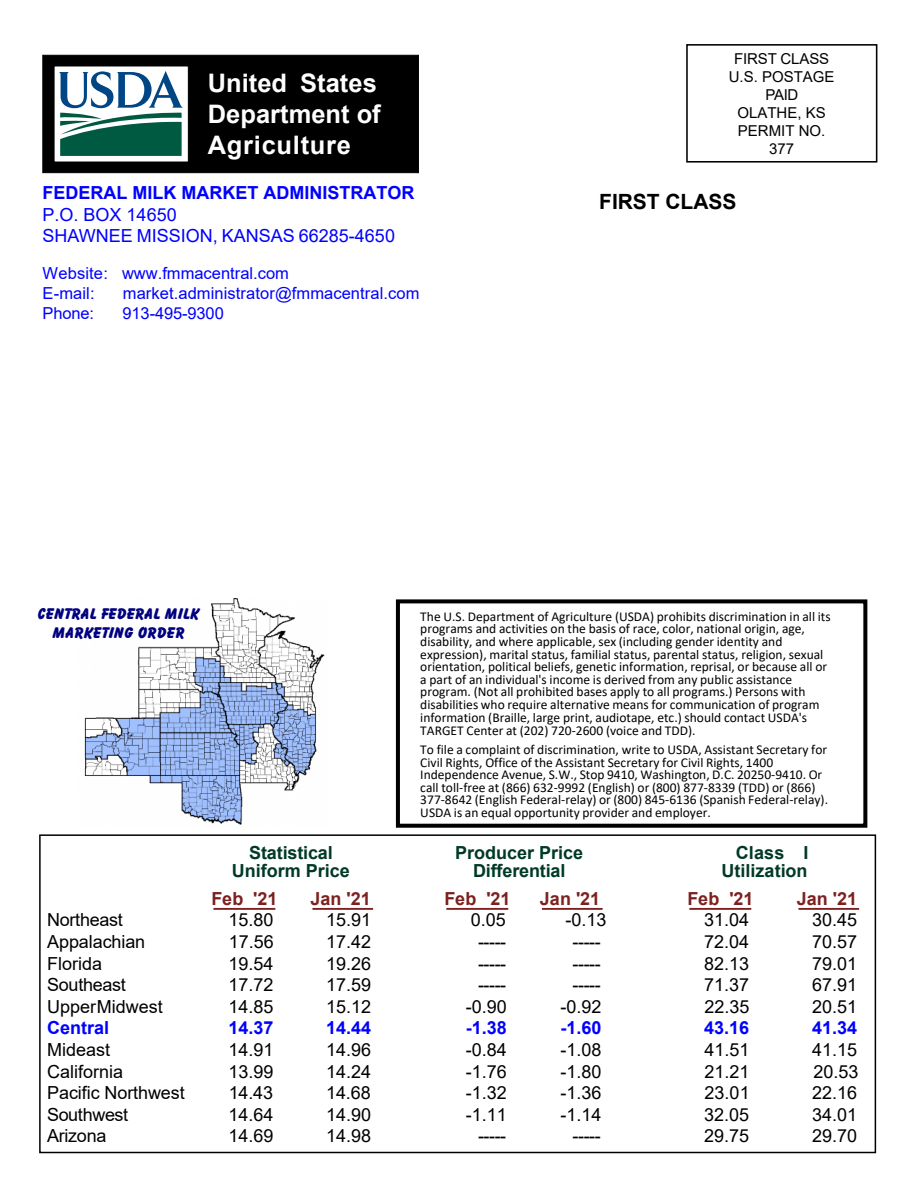
<style>
.page{position:relative;width:918px;height:1188px;background:#fff}
.page>*{position:absolute;margin:0;border:0;box-sizing:border-box;transform-origin:0 0}
.t1{font:700 25.5px/30.6px "Arial";color:#fefefe}
.t2{font:700 21px "Arial";color:#000}
.t3{font:18px "Arial";color:#000}
.t4{font:700 18px "Arial";color:#00f}
.t5{font:700 18px/18px "Arial";color:#003927;text-align:center}
.t6{font:18px/21.6px "Arial";color:#00f}
.t7{font:700 18px "Arial";color:#7c2120}
.t8{font:18px "Arial";letter-spacing:-.025em;color:#000}
.t9{font:16.5px/19.8px "Arial";color:#00f}
.t10{font:15px/18px "Arial";color:#000;text-align:center}
.t11{font:15px/18.6px "Balloonist SF Bold";color:#000080;text-align:center}
.t12{font:13.5px/12.6px "Calibri";color:#000}
</style>
<div class="page">
<div style="left:42px;top:55px;width:377px;height:118px;background:#000;border:1px solid #000"></div>
<div style="left:54px;top:66px;width:135px;height:96px;background:#fff"></div>
<svg style="left:59px;top:71px;width:124px;height:85px"></svg>
<div style="left:686px;top:44px;width:191px;height:119px;border:2px solid #000"></div>
<div style="left:396px;top:599px;width:471px;height:229px;border:4px solid #000"></div>
<hr style="left:213px;top:908px;width:62px;height:2px;background:#7c2120">
<hr style="left:312px;top:908px;width:61px;height:2px;background:#7c2120">
<hr style="left:446px;top:908px;width:62px;height:2px;background:#7c2120">
<hr style="left:542px;top:908px;width:61px;height:2px;background:#7c2120">
<hr style="left:689px;top:908px;width:62px;height:2px;background:#7c2120">
<hr style="left:798px;top:908px;width:61px;height:2px;background:#7c2120">
<img style="left:84px;top:598px;width:241px;height:227px">
<h1 class="t1" style="left:208px;top:71px;width:174px">United States<br>Department of<br>Agriculture</h1>
<h3 class="t4" style="left:43px;top:186px;width:373px">FEDERAL MILK MARKET ADMINISTRATOR</h3>
<h3 class="t6" style="left:43px;top:205px;width:354px">P.O. BOX 14650<br>SHAWNEE MISSION, KANSAS 66285-4650</h3>
<p class="t9" style="left:43px;top:265px;width:248px">Website: www.fmmacentral.com<br>E-mail:</p>
<p class="t9" style="left:123px;top:285px;width:298px">market.administrator@fmmacentral.com</p>
<p class="t9" style="left:43px;top:304px;width:53px">Phone:</p>
<p class="t9" style="left:123px;top:304px;width:103px">913-495-9300</p>
<p class="t10" style="left:729px;top:51px;width:107px">FIRST CLASS<br>U.S. POSTAGE<br>PAID<br>OLATHE, KS<br>PERMIT NO.<br>377</p>
<h2 class="t2" style="left:599px;top:194px;width:139px">FIRST CLASS</h2>
<p class="t11" style="left:36px;top:605px;width:163px">CENTRAL FEDERAL MILK<br>MARKETING ORDER</p>
<p class="t12" style="left:420px;top:611px;width:412px">The U.S. Department of Agriculture (USDA) prohibits discrimination in all its programs and activities on the basis of race, color, national origin, age, disability, and where applicable, sex (including gender identity and expression), marital status, familial status, parental status, religion, sexual orientation, political beliefs, genetic information, reprisal, or because all or a part of an individual's income is derived from any public assistance program. (Not all prohibited bases apply to all programs.) Persons with disabilities who require alternative means for communication of program information (Braille, large print, audiotape, etc.) should contact USDA's TARGET Center at (202) 720-2600 (voice and TDD).</p>
<p class="t12" style="left:420px;top:744px;width:409px">To file a complaint of discrimination, write to USDA, Assistant Secretary for Civil Rights, Office of the Assistant Secretary for Civil Rights, 1400<br>Independence Avenue, S.W., Stop 9410, Washington, D.C. 20250-9410. Or call toll-free at (866) 632-9992 (English) or (800) 877-8339 (TDD) or (866)<br>377-8642 (English Federal-relay) or (800) 845-6136 (Spanish Federal-relay).<br>USDA is an equal opportunity provider and employer.</p>
<h3 class="t5" style="left:232px;top:845px;width:120px">Statistical<br>Uniform Price</h3>
<h3 class="t5" style="left:455px;top:845px;width:130px">Producer Price<br>Differential</h3>
<h3 class="t5" style="left:722px;top:846px;width:88px;text-align:right">Class I<br>Utilization</h3>
<h3 class="t7" style="left:211px;top:892px;width:68px">Feb '21</h3>
<h3 class="t7" style="left:310px;top:892px;width:62px">Jan '21</h3>
<h3 class="t7" style="left:444px;top:892px;width:68px">Feb '21</h3>
<h3 class="t7" style="left:540px;top:892px;width:62px">Jan '21</h3>
<h3 class="t7" style="left:687px;top:892px;width:68px">Feb '21</h3>
<h3 class="t7" style="left:797px;top:892px;width:62px">Jan '21</h3>
<h3 class="t3" style="left:47px;top:913px;width:77px">Northeast</h3>
<h3 class="t3" style="left:228px;top:913px;width:47px">15.80</h3>
<h3 class="t3" style="left:326px;top:913px;width:47px">15.91</h3>
<h3 class="t3" style="left:471px;top:913px;width:37px">0.05</h3>
<h3 class="t3" style="left:566px;top:913px;width:43px">-0.13</h3>
<h3 class="t3" style="left:704px;top:913px;width:47px">31.04</h3>
<h3 class="t3" style="left:812px;top:913px;width:47px">30.45</h3>
<h3 class="t3" style="left:47px;top:935px;width:100px">Appalachian</h3>
<h3 class="t3" style="left:229px;top:935px;width:47px">17.56</h3>
<h3 class="t3" style="left:326px;top:935px;width:47px">17.42</h3>
<h3 class="t3" style="left:478px;top:935px;width:30px">-----</h3>
<h3 class="t3" style="left:573px;top:935px;width:30px">-----</h3>
<h3 class="t3" style="left:704px;top:935px;width:47px">72.04</h3>
<h3 class="t3" style="left:812px;top:935px;width:47px">70.57</h3>
<h3 class="t3" style="left:47px;top:957px;width:57px">Florida</h3>
<h3 class="t3" style="left:228px;top:957px;width:47px">19.54</h3>
<h3 class="t3" style="left:326px;top:957px;width:47px">19.26</h3>
<h3 class="t3" style="left:478px;top:957px;width:30px">-----</h3>
<h3 class="t3" style="left:573px;top:957px;width:30px">-----</h3>
<h3 class="t3" style="left:704px;top:957px;width:47px">82.13</h3>
<h3 class="t3" style="left:812px;top:957px;width:47px">79.01</h3>
<h3 class="t3" style="left:47px;top:978px;width:80px">Southeast</h3>
<h3 class="t3" style="left:228px;top:978px;width:47px">17.72</h3>
<h3 class="t3" style="left:326px;top:978px;width:47px">17.59</h3>
<h3 class="t3" style="left:478px;top:978px;width:30px">-----</h3>
<h3 class="t3" style="left:573px;top:978px;width:30px">-----</h3>
<h3 class="t3" style="left:704px;top:978px;width:47px">71.37</h3>
<h3 class="t3" style="left:812px;top:978px;width:47px">67.91</h3>
<h3 class="t3" style="left:47px;top:1000px;width:117px">Upper Midwest</h3>
<h3 class="t3" style="left:228px;top:1000px;width:47px">14.85</h3>
<h3 class="t3" style="left:326px;top:1000px;width:47px">15.12</h3>
<h3 class="t3" style="left:466px;top:1000px;width:43px">-0.90</h3>
<h3 class="t3" style="left:561px;top:1000px;width:43px">-0.92</h3>
<h3 class="t3" style="left:705px;top:1000px;width:47px">22.35</h3>
<h3 class="t3" style="left:812px;top:1000px;width:47px">20.51</h3>
<h3 class="t4" style="left:47px;top:1021px;width:64px">Central</h3>
<h3 class="t4" style="left:228px;top:1021px;width:47px">14.37</h3>
<h3 class="t4" style="left:326px;top:1021px;width:47px">14.44</h3>
<h3 class="t4" style="left:466px;top:1021px;width:43px">-1.38</h3>
<h3 class="t4" style="left:561px;top:1021px;width:43px">-1.60</h3>
<h3 class="t4" style="left:704px;top:1021px;width:47px">43.16</h3>
<h3 class="t4" style="left:812px;top:1021px;width:47px">41.34</h3>
<h3 class="t3" style="left:47px;top:1043px;width:65px">Mideast</h3>
<h3 class="t3" style="left:228px;top:1043px;width:47px">14.91</h3>
<h3 class="t3" style="left:326px;top:1043px;width:47px">14.96</h3>
<h3 class="t3" style="left:466px;top:1043px;width:43px">-0.84</h3>
<h3 class="t3" style="left:561px;top:1043px;width:43px">-1.08</h3>
<h3 class="t3" style="left:705px;top:1043px;width:47px">41.51</h3>
<h3 class="t3" style="left:812px;top:1043px;width:47px">41.15</h3>
<h3 class="t3" style="left:47px;top:1065px;width:78px">California</h3>
<h3 class="t3" style="left:228px;top:1065px;width:47px">13.99</h3>
<h3 class="t3" style="left:326px;top:1065px;width:47px">14.24</h3>
<h3 class="t3" style="left:466px;top:1065px;width:43px">-1.76</h3>
<h3 class="t3" style="left:561px;top:1065px;width:43px">-1.80</h3>
<h3 class="t3" style="left:705px;top:1065px;width:47px">21.21</h3>
<h3 class="t3" style="left:814px;top:1065px;width:47px">20.53</h3>
<h3 class="t3" style="left:47px;top:1086px;width:139px">Pacific Northwest</h3>
<h3 class="t3" style="left:229px;top:1086px;width:46px">14.43</h3>
<h3 class="t3" style="left:326px;top:1086px;width:46px">14.68</h3>
<h3 class="t3" style="left:466px;top:1086px;width:43px">-1.32</h3>
<h3 class="t3" style="left:561px;top:1086px;width:43px">-1.36</h3>
<h3 class="t3" style="left:705px;top:1086px;width:47px">23.01</h3>
<h3 class="t3" style="left:812px;top:1086px;width:47px">22.16</h3>
<h3 class="t8" style="left:47px;top:1108px;width:83px">Southwest</h3>
<h3 class="t3" style="left:228px;top:1108px;width:47px">14.64</h3>
<h3 class="t3" style="left:326px;top:1108px;width:47px">14.90</h3>
<h3 class="t3" style="left:466px;top:1108px;width:43px">-1.11</h3>
<h3 class="t3" style="left:561px;top:1108px;width:43px">-1.14</h3>
<h3 class="t3" style="left:704px;top:1108px;width:47px">32.05</h3>
<h3 class="t3" style="left:812px;top:1108px;width:47px">34.01</h3>
<h3 class="t3" style="left:47px;top:1129px;width:61px">Arizona</h3>
<h3 class="t3" style="left:228px;top:1129px;width:47px">14.69</h3>
<h3 class="t3" style="left:326px;top:1129px;width:47px">14.98</h3>
<h3 class="t3" style="left:478px;top:1129px;width:30px">-----</h3>
<h3 class="t3" style="left:573px;top:1129px;width:30px">-----</h3>
<h3 class="t3" style="left:704px;top:1129px;width:47px">29.75</h3>
<h3 class="t3" style="left:812px;top:1129px;width:47px">29.70</h3>
</div>
